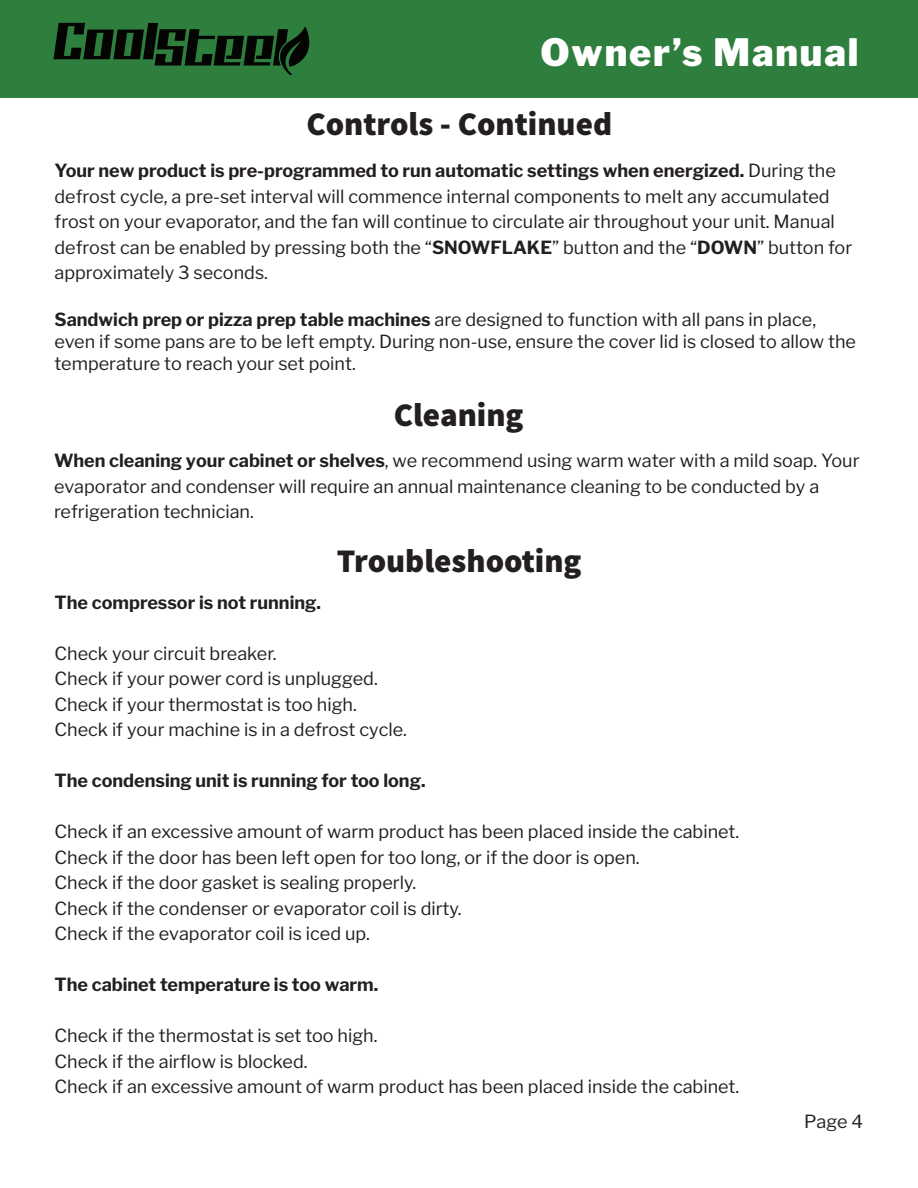
<style>
.page{position:relative;width:918px;height:1188px;background:#fff}
.page>*{position:absolute;margin:0;border:0;box-sizing:border-box;transform-origin:0 0}
.t1{font:900 37.5px "Libre Franklin";letter-spacing:.05em;color:#fff}
.t2{font:900 33px "Source Sans Pro";color:#231f20}
.t3{font:18px/25.5px "Libre Franklin";color:#231f20}
.t4{font:700 18px "Libre Franklin";color:#231f20}
.s1{font-weight:400}
.s2{font-weight:700}
</style>
<div class="page">
<div style="left:0;top:0;width:918px;height:97px;background:#2e7e3e"></div>
<svg style="left:53px;top:23px;width:256px;height:51px"></svg>
<p class="t1" style="left:541px;top:30px;width:319px">Owner’s Manual</p>
<p class="t2" style="left:306px;top:101px;width:307px">Controls - Continued</p>
<p class="t4" style="left:55px;top:160px;width:783px">Your new product is pre-programmed to run automatic settings when energized. <span class="s1">During the</span></p>
<p class="t3" style="left:55px;top:183px;width:799px">defrost cycle, a pre-set interval will commence internal components to melt any accumulated frost on your evaporator, and the fan will continue to circulate air throughout your unit. Manual defrost can be enabled by pressing both the “<span class="s2">SNOWFLAKE</span>” button and the “<span class="s2">DOWN</span>” button for approximately 3 seconds.</p>
<p class="t3" style="left:55px;top:309px;width:803px;line-height:21.6px"><span class="s2">Sandwich prep or pizza prep table machines</span> are designed to function with all pans in place, even if some pans are to be left empty. During non-use, ensure the cover lid is closed to allow the temperature to reach your set point.</p>
<p class="t2" style="left:394px;top:392px;width:131px">Cleaning</p>
<p class="t3" style="left:54px;top:448px;width:807px"><span class="s2">When cleaning your cabinet or shelves</span>, we recommend using warm water with a mild soap. Your evaporator and condenser will require an annual maintenance cleaning to be conducted by a refrigeration technician.</p>
<p class="t2" style="left:337px;top:538px;width:246px">Troubleshooting</p>
<p class="t4" style="left:55px;top:591px;width:268px">The compressor is not running.</p>
<p class="t3" style="left:55px;top:640px;width:224px">Check your circuit breaker.</p>
<p class="t3" style="left:55px;top:666px;width:325px">Check if your power cord is unplugged.</p>
<p class="t3" style="left:55px;top:691px;width:304px">Check if your thermostat is too high.</p>
<p class="t3" style="left:55px;top:717px;width:354px">Check if your machine is in a defrost cycle.</p>
<p class="t4" style="left:55px;top:770px;width:373px">The condensing unit is running for too long.</p>
<p class="t3" style="left:55px;top:819px;width:686px">Check if an excessive amount of warm product has been placed inside the cabinet.</p>
<p class="t3" style="left:55px;top:844px;width:587px">Check if the door has been left open for too long, or if the door is open.</p>
<p class="t3" style="left:55px;top:870px;width:363px">Check if the door gasket is sealing properly.</p>
<p class="t3" style="left:55px;top:895px;width:409px">Check if the condenser or evaporator coil is dirty.</p>
<p class="t3" style="left:55px;top:921px;width:317px">Check if the evaporator coil is iced up.</p>
<p class="t4" style="left:55px;top:974px;width:325px">The cabinet temperature is too warm.</p>
<p class="t3" style="left:55px;top:1023px;width:324px">Check if the thermostat is set too high.</p>
<p class="t3" style="left:55px;top:1048px;width:255px">Check if the airflow is blocked.</p>
<p class="t3" style="left:55px;top:1074px;width:686px">Check if an excessive amount of warm product has been placed inside the cabinet.</p>
<p class="t3" style="left:804px;top:1109px;width:60px">Page 4</p>
</div>
